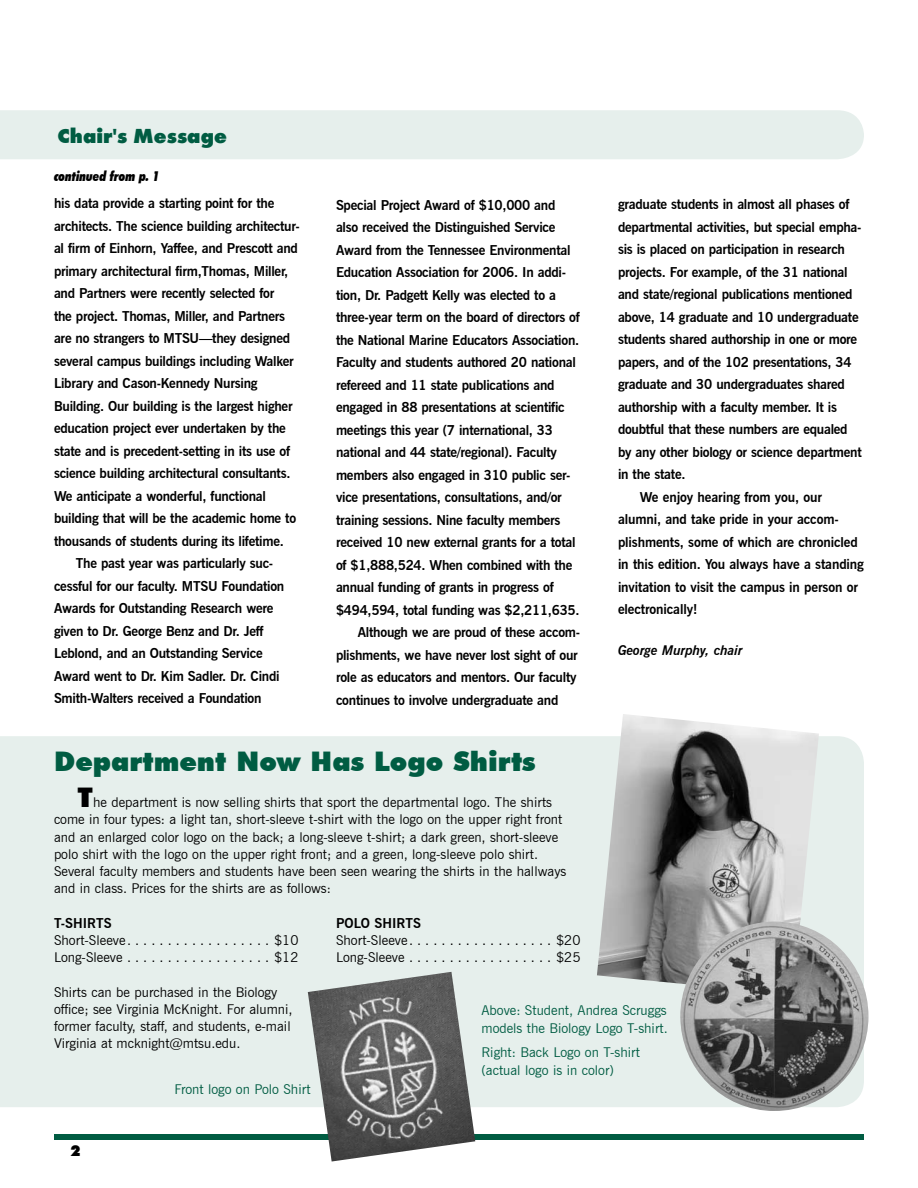
<style>
.page{position:relative;width:918px;height:1188px;background:#fff}
.page>*{position:absolute;margin:0;border:0;box-sizing:border-box;transform-origin:0 0}
.t1{font:900 27px "Futura BT";color:#005c42}
.t2{font:700 21px "Futura T Extra";color:#005c42}
.t3{font:700 13.5px "News Gothic BT";letter-spacing:-.02em;color:#000}
.t4{font:13.5px/17.2px "News Gothic BT";color:#000}
.t5{font:13.5px/18px "News Gothic BT";color:#005c42}
.t6{font:italic 700 13.5px "News Gothic BT";color:#000}
.t7{font:italic 900 condensed 13.5px "Futura BT";color:#000}
.s1{font-family:"Futura BT";font-weight:900;font-size:27px}
</style>
<div class="page">
<div style="left:0;top:736px;width:864px;height:371px;background:#e6efec"></div>
<div style="left:0;top:110px;width:864px;height:49px;background:#e6efec"></div>
<div style="left:54px;top:1134px;width:810px;height:6px;background:#005c42"></div>
<img style="left:597px;top:714px;width:222px;height:281px">
<img style="left:308px;top:972px;width:167px;height:190px">
<img style="left:680px;top:922px;width:188px;height:188px;border-radius:50%">
<h2 class="t2" style="left:58px;top:123px;width:171px">Chair's Message</h2>
<p class="t7" style="left:54px;top:168px;width:107px">continued from p. 1</p>
<p class="t3" style="left:54px;top:195px;width:222px">his data provide a starting point for the</p>
<p class="t3" style="left:54px;top:218px;width:247px">architects. The science building architectur-</p>
<p class="t3" style="left:54px;top:240px;width:245px">al firm of Einhorn, Yaffee, and Prescott and</p>
<p class="t3" style="left:54px;top:263px;width:236px">primary architectural firm,Thomas, Miller,</p>
<p class="t3" style="left:54px;top:285px;width:222px">and Partners were recently selected for</p>
<p class="t3" style="left:54px;top:308px;width:233px">the project. Thomas, Miller, and Partners</p>
<p class="t3" style="left:54px;top:330px;width:238px">are no strangers to MTSU—they designed</p>
<p class="t3" style="left:54px;top:353px;width:241px">several campus buildings including Walker</p>
<p class="t3" style="left:54px;top:375px;width:205px">Library and Cason-Kennedy Nursing</p>
<p class="t3" style="left:54px;top:398px;width:240px">Building. Our building is the largest higher</p>
<p class="t3" style="left:54px;top:420px;width:233px">education project ever undertaken by the</p>
<p class="t3" style="left:54px;top:443px;width:238px">state and is precedent-setting in its use of</p>
<p class="t3" style="left:54px;top:465px;width:238px">science building architectural consultants.</p>
<p class="t3" style="left:54px;top:488px;width:214px">We anticipate a wonderful, functional</p>
<p class="t3" style="left:54px;top:510px;width:244px">building that will be the academic home to</p>
<p class="t3" style="left:54px;top:533px;width:231px">thousands of students during its lifetime.</p>
<p class="t3" style="left:76px;top:555px;width:199px">The past year was particularly suc-</p>
<p class="t3" style="left:54px;top:578px;width:232px">cessful for our faculty. MTSU Foundation</p>
<p class="t3" style="left:54px;top:600px;width:221px">Awards for Outstanding Research were</p>
<p class="t3" style="left:54px;top:623px;width:211px">given to Dr. George Benz and Dr. Jeff</p>
<p class="t3" style="left:54px;top:645px;width:210px">Leblond, and an Outstanding Service</p>
<p class="t3" style="left:54px;top:668px;width:227px">Award went to Dr. Kim Sadler. Dr. Cindi</p>
<p class="t3" style="left:54px;top:690px;width:209px">Smith-Walters received a Foundation</p>
<p class="t3" style="left:336px;top:197px;width:221px">Special Project Award of $10,000 and</p>
<p class="t3" style="left:336px;top:219px;width:221px">also received the Distinguished Service</p>
<p class="t3" style="left:336px;top:242px;width:236px">Award from the Tennessee Environmental</p>
<p class="t3" style="left:336px;top:264px;width:232px">Education Association for 2006. In addi-</p>
<p class="t3" style="left:336px;top:287px;width:222px">tion, Dr. Padgett Kelly was elected to a</p>
<p class="t3" style="left:336px;top:309px;width:245px">three-year term on the board of directors of</p>
<p class="t3" style="left:336px;top:332px;width:245px">the National Marine Educators Association.</p>
<p class="t3" style="left:336px;top:354px;width:241px">Faculty and students authored 20 national</p>
<p class="t3" style="left:336px;top:377px;width:220px">refereed and 11 state publications and</p>
<p class="t3" style="left:336px;top:399px;width:230px">engaged in 88 presentations at scientific</p>
<p class="t3" style="left:336px;top:422px;width:219px">meetings this year (7 international, 33</p>
<p class="t3" style="left:336px;top:444px;width:223px">national and 44 state/regional). Faculty</p>
<p class="t3" style="left:336px;top:467px;width:236px">members also engaged in 310 public ser-</p>
<p class="t3" style="left:336px;top:489px;width:227px">vice presentations, consultations, and/or</p>
<p class="t3" style="left:336px;top:512px;width:226px">training sessions. Nine faculty members</p>
<p class="t3" style="left:336px;top:534px;width:241px">received 10 new external grants for a total</p>
<p class="t3" style="left:336px;top:557px;width:238px">of $1,888,524. When combined with the</p>
<p class="t3" style="left:336px;top:579px;width:219px">annual funding of grants in progress of</p>
<p class="t3" style="left:336px;top:602px;width:245px">$494,594, total funding was $2,211,635.</p>
<p class="t3" style="left:358px;top:624px;width:224px">Although we are proud of these accom-</p>
<p class="t3" style="left:336px;top:647px;width:243px">plishments, we have never lost sight of our</p>
<p class="t3" style="left:336px;top:669px;width:242px">role as educators and mentors. Our faculty</p>
<p class="t3" style="left:336px;top:692px;width:224px">continues to involve undergraduate and</p>
<h1 class="t1" style="left:54px;top:745px;width:483px">Department Now Has Logo Shirts</h1>
<p class="t4" style="left:54px;top:794px;width:514px;text-indent:24px"><span class="s1">T</span>he department is now selling shirts that sport the departmental logo. The shirts come in four types: a light tan, short-sleeve t-shirt with the logo on the upper right front and an enlarged color logo on the back; a long-sleeve t-shirt; a dark green, short-sleeve polo shirt with the logo on the upper right front; and a green, long-sleeve polo shirt.<br>Several faculty members and students have been seen wearing the shirts in the hallways and in class. Prices for the shirts are as follows:</p>
<p class="t3" style="left:54px;top:915px;width:37px">T-shirts</p>
<p class="t4" style="left:54px;top:932px;width:77px">Short-Sleeve...................</p>
<p class="t4" style="left:274px;top:932px;width:26px">$10</p>
<p class="t4" style="left:54px;top:949px;width:74px">Long-Sleeve...................</p>
<p class="t4" style="left:274px;top:949px;width:26px">$12</p>
<p class="t3" style="left:336px;top:915px;width:18px">Polo</p>
<p class="t3" style="left:375px;top:915px;width:26px">Shirts</p>
<p class="t4" style="left:336px;top:931px;width:77px">Short-Sleeve...................</p>
<p class="t4" style="left:556px;top:931px;width:26px">$20</p>
<p class="t4" style="left:336px;top:949px;width:74px">Long-Sleeve...................</p>
<p class="t4" style="left:556px;top:949px;width:26px">$25</p>
<p class="t3" style="left:618px;top:196px;width:233px">graduate students in almost all phases of</p>
<p class="t3" style="left:618px;top:219px;width:245px">departmental activities, but special empha-</p>
<p class="t3" style="left:618px;top:241px;width:229px">sis is placed on participation in research</p>
<p class="t3" style="left:618px;top:264px;width:231px">projects. For example, of the 31 national</p>
<p class="t3" style="left:618px;top:286px;width:236px">and state/regional publications mentioned</p>
<p class="t3" style="left:618px;top:309px;width:242px">above, 14 graduate and 10 undergraduate</p>
<p class="t3" style="left:618px;top:331px;width:241px">students shared authorship in one or more</p>
<p class="t3" style="left:618px;top:354px;width:235px">papers, and of the 102 presentations, 34</p>
<p class="t3" style="left:618px;top:376px;width:229px">graduate and 30 undergraduates shared</p>
<p class="t3" style="left:618px;top:399px;width:221px">authorship with a faculty member. It is</p>
<p class="t3" style="left:618px;top:421px;width:231px">doubtful that these numbers are equaled</p>
<p class="t3" style="left:618px;top:444px;width:245px">by any other biology or science department</p>
<p class="t3" style="left:618px;top:466px;width:69px">in the state.</p>
<p class="t3" style="left:640px;top:489px;width:184px">We enjoy hearing from you, our</p>
<p class="t3" style="left:618px;top:511px;width:222px">alumni, and take pride in your accom-</p>
<p class="t3" style="left:618px;top:534px;width:241px">plishments, some of which are chronicled</p>
<p class="t3" style="left:618px;top:556px;width:247px">in this edition. You always have a standing</p>
<p class="t3" style="left:618px;top:579px;width:242px">invitation to visit the campus in person or</p>
<p class="t3" style="left:618px;top:601px;width:81px">electronically!</p>
<p class="t6" style="left:618px;top:642px;width:126px">George Murphy, chair</p>
<p class="t4" style="left:54px;top:983px;width:240px">Shirts can be purchased in the Biology office; see Virginia McKnight. For alumni, former faculty, staff, and students, e-mail Virginia at mcknight@mtsu.edu.</p>
<p class="t5" style="left:174px;top:1080px;width:138px">Front logo on Polo Shirt</p>
<p class="t5" style="left:482px;top:1001px;width:188px">Above: Student, Andrea Scruggs models the Biology Logo T-shirt.</p>
<p class="t5" style="left:482px;top:1043px;width:160px">Right: Back Logo on T-shirt (actual logo is in color)</p>
</div>
